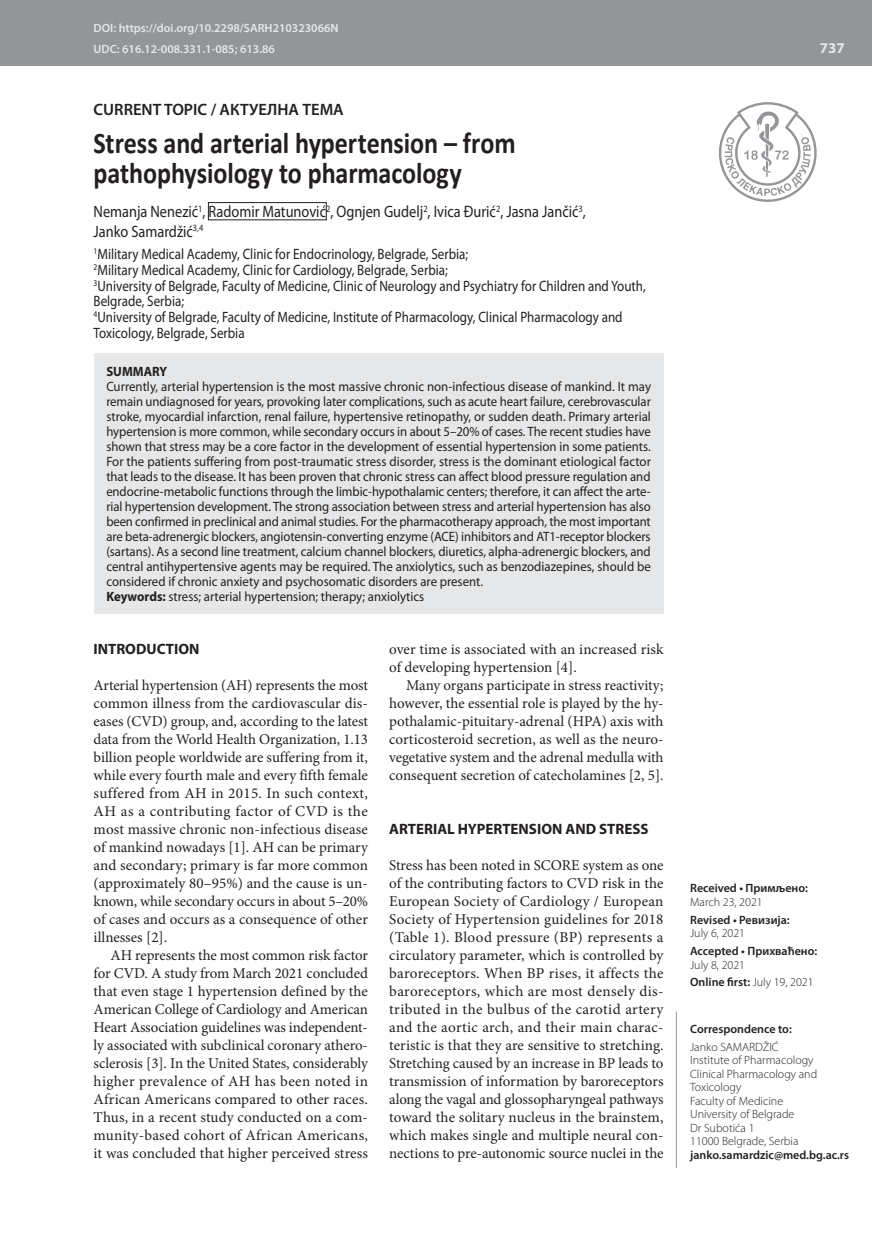
<style>
.page{position:relative;width:872px;height:1234px;background:#fff}
.page>*{position:absolute;margin:0;border:0;box-sizing:border-box;transform-origin:0 0}
.t1{font:700 30px/30px "Calibri";letter-spacing:-.005em;color:#231f20;scale:.87 1}
.t2{font:16.5px/19.5px "Myriad Pro";color:#231f20;scale:.87 1}
.t3{font:600 16.5px "Myriad Pro";color:#231f20}
.t4{font:15px/18px "Minion Pro";color:#231f20;text-align:justify}
.t5{font:15px/15.8px "Myriad Pro";color:#231f20;scale:.87 1}
.t6{font:700 15px "Myriad Pro";color:#231f20}
.t7{font:700 15px "Myriad Pro";color:#e6e7e9}
.t8{font:13.5px/15px "Myriad Pro";letter-spacing:-.005em;color:#231f20;scale:.95 1}
.t9{font:700 13.5px "Myriad Pro";color:#231f20;scale:.95 1}
.t10{font:300 12px/13.5px "Myriad Pro";color:#231f20}
.t11{font:600 12px "Myriad Pro";color:#231f20}
.t12{font:600 12px/21.3px "Myriad Pro";color:#e6e7e9}
.s1{font-weight:700}
.s2{font-weight:600}
</style>
<div class="page">
<div style="left:0;top:0;width:872px;height:66px;background:#939598"></div>
<svg style="left:719px;top:102px;width:98px;height:100px"></svg>
<hr style="left:676px;top:1011px;width:1px;height:156px;background:#939598">
<div style="left:94px;top:353px;width:569px;height:260px;background:#e6e7e9"></div>
<div style="left:208px;top:202px;width:118px;height:18px;border:1px solid #231f20"></div>
<p class="t12" style="left:94px;top:17px;width:247px">DOI: https://doi.org/10.2298/SARH210323066N<br>UDC: 616.12-008.331.1-085; 613.86</p>
<p class="t3" style="left:94px;top:98px;width:252px">CURRENT TOPIC / АКТУЕЛНА ТЕМА</p>
<h1 class="t1" style="left:94px;top:128px;width:486px">Stress and arterial hypertension – from pathophysiology to pharmacology</h1>
<p class="t2" style="left:94px;top:202px;width:567px">Nemanja Nenezić<sup>1</sup>, Radomir Matunović<sup>2</sup>, Ognjen Gudelj<sup>2</sup>, Ivica Đurić<sup>2</sup>, Jasna Jančić<sup>3</sup>,<br>Janko Samardžić<sup>3,4</sup></p>
<p class="t5" style="left:94px;top:246px;width:636px"><sup>1</sup>Military Medical Academy, Clinic for Endocrinology, Belgrade, Serbia;<br><sup>2</sup>Military Medical Academy, Clinic for Cardiology, Belgrade, Serbia;<br><sup>3</sup>University of Belgrade, Faculty of Medicine, Clinic of Neurology and Psychiatry for Children and Youth, Belgrade, Serbia;<br><sup>4</sup>University of Belgrade, Faculty of Medicine, Institute of Pharmacology, Clinical Pharmacology and Toxicology, Belgrade, Serbia</p>
<p class="t9" style="left:106px;top:362px;width:66px">SUMMARY</p>
<p class="t8" style="left:106px;top:378px;width:575px">Currently, arterial hypertension is the most massive chronic non-infectious disease of mankind. It may remain undiagnosed for years, provoking later complications, such as acute heart failure, cerebrovascular stroke, myocardial infarction, renal failure, hypertensive retinopathy, or sudden death. Primary arterial hypertension is more common, while secondary occurs in about 5–20% of cases. The recent studies have shown that stress may be a core factor in the development of essential hypertension in some patients.<br>For the patients suffering from post-traumatic stress disorder, stress is the dominant etiological factor that leads to the disease. It has been proven that chronic stress can affect blood pressure regulation and endocrine-metabolic functions through the limbic-hypothalamic centers; therefore, it can affect the arte&shy;rial hypertension development. The strong association between stress and arterial hypertension has also been confirmed in preclinical and animal studies. For the pharmacotherapy approach, the most important are beta-adrenergic blockers, angiotensin-converting enzyme (ACE) inhibitors and AT1-receptor blockers (sartans). As a second line treatment, calcium channel blockers, diuretics, alpha-adrenergic blockers, and central antihypertensive agents may be required. The anxiolytics, such as benzodiazepines, should be considered if chronic anxiety and psychosomatic disorders are present.<br><span class="s1">Keywords:</span> stress; arterial hypertension; therapy; anxiolytics</p>
<p class="t6" style="left:94px;top:639px;width:107px">INTRODUCTION</p>
<p class="t4" style="left:94px;top:676px;width:276px">Arterial hypertension (AH) represents the most common illness from the cardiovascular dis&shy;eases (CVD) group, and, according to the latest data from the World Health Organization, 1.13 billion people worldwide are suffering from it, while every fourth male and every fifth female suffered from AH in 2015. In such context, AH as a contributing factor of CVD is the most massive chronic non-infectious disease of mankind nowadays [1]. AH can be primary and secondary; primary is far more common (approximately 80–95%) and the cause is un&shy;known, while secondary occurs in about 5–20% of cases and occurs as a consequence of other illnesses [2].</p>
<p class="t4" style="left:94px;top:946px;width:276px;text-indent:17px">AH represents the most common risk factor for CVD. A study from March 2021 concluded that even stage 1 hypertension defined by the American College of Cardiology and American Heart Association guidelines was independent&shy;ly associated with subclinical coronary athero&shy;sclerosis [3]. In the United States, considerably higher prevalence of AH has been noted in African Americans compared to other races.<br>Thus, in a recent study conducted on a com&shy;munity-based cohort of African Americans, it was concluded that higher perceived stress</p>
<p class="t4" style="left:389px;top:640px;width:276px">over time is associated with an increased risk of developing hypertension [4].</p>
<p class="t4" style="left:389px;top:676px;width:276px;text-indent:17px">Many organs participate in stress reactivity; however, the essential role is played by the hy&shy;pothalamic-pituitary-adrenal (HPA) axis with corticosteroid secretion, as well as the neuro&shy;vegetative system and the adrenal medulla with consequent secretion of catecholamines [2, 5].</p>
<p class="t6" style="left:389px;top:819px;width:261px">ARTERIAL HYPERTENSION AND STRESS</p>
<p class="t4" style="left:389px;top:856px;width:276px">Stress has been noted in SCORE system as one of the contributing factors to CVD risk in the European Society of Cardiology / European Society of Hypertension guidelines for 2018 (Table 1). Blood pressure (BP) represents a circulatory parameter, which is controlled by baroreceptors. When BP rises, it affects the baroreceptors, which are most densely dis&shy;tributed in the bulbus of the carotid artery and the aortic arch, and their main charac&shy;teristic is that they are sensitive to stretching.<br>Stretching caused by an increase in BP leads to transmission of information by baroreceptors along the vagal and glossopharyngeal pathways toward the solitary nucleus in the brainstem, which makes single and multiple neural con&shy;nections to pre-autonomic source nuclei in the</p>
<p class="t7" style="left:820px;top:38px;width:26px">737</p>
<p class="t11" style="left:690px;top:880px;width:119px">Received • Примљено:</p>
<p class="t10" style="left:690px;top:895px;width:74px">March 23, 2021</p>
<p class="t11" style="left:690px;top:911px;width:101px">Revised • Ревизија:</p>
<p class="t10" style="left:690px;top:926px;width:56px">July 6, 2021</p>
<p class="t11" style="left:690px;top:943px;width:129px">Accepted • Прихваћено:</p>
<p class="t10" style="left:690px;top:955px;width:125px;line-height:17.7px">July 8, 2021<br><span class="s2">Online first:</span> July 19, 2021</p>
<p class="t11" style="left:690px;top:1020px;width:103px">Correspondence to:</p>
<p class="t10" style="left:690px;top:1039px;width:129px">Janko SAMARDŽIĆ<br>Institute of Pharmacology<br>Clinical Pharmacology and<br>Toxicology<br>Faculty of Medicine<br>University of Belgrade<br>Dr Subotića 1<br>11000 Belgrade, Serbia</p>
<p class="t11" style="left:690px;top:1146px;width:160px">janko.samardzic@med.bg.ac.rs</p>
</div>
